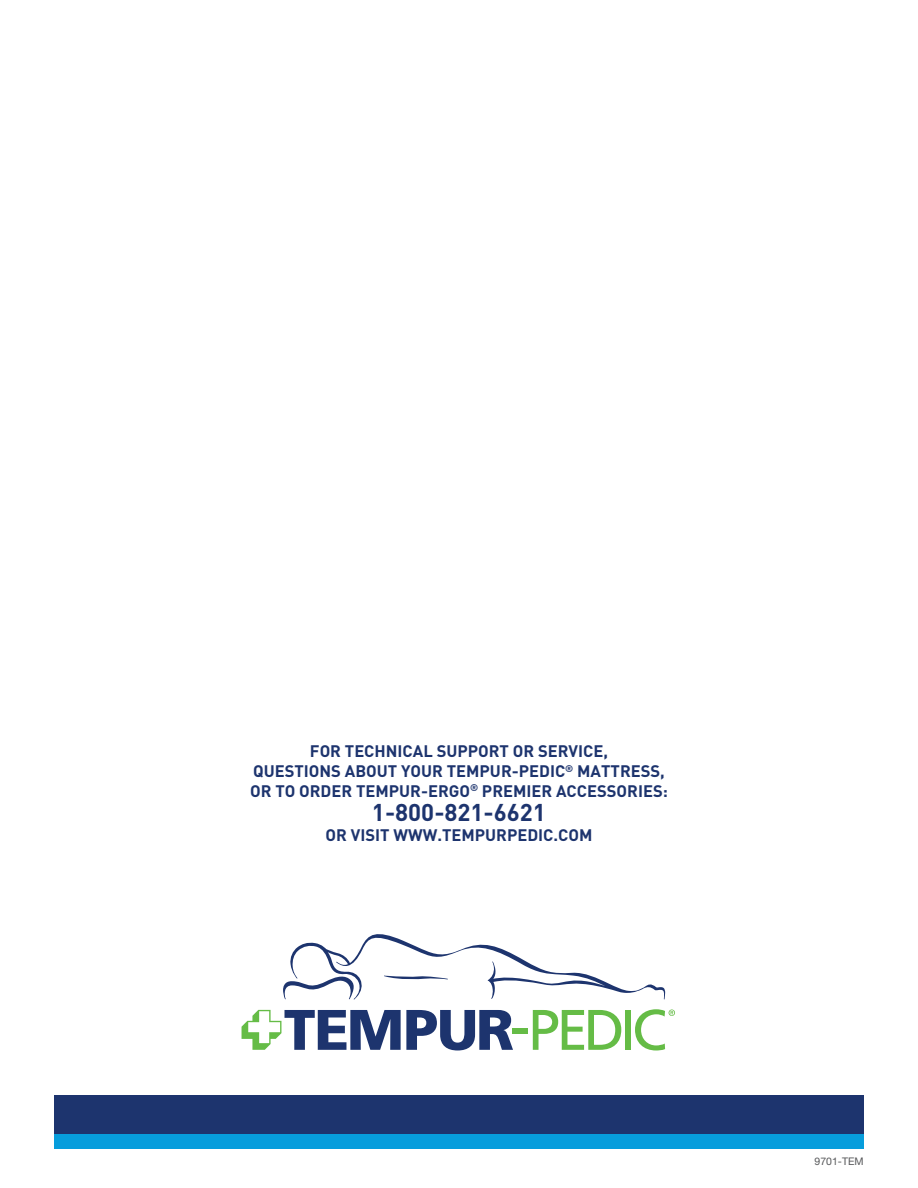
<style>
.page{position:relative;width:918px;height:1188px;background:#fff}
.page>*{position:absolute;margin:0;border:0;box-sizing:border-box;transform-origin:0 0}
.Subhead{font:700 24px "DIN";color:#1d346e}
.Subhead-2{font:700 16.5px/19.8px "DIN";color:#1d346e;text-align:center}
.body{font:10.5px "Helvetica Neue LT Std";color:#57585a}
</style>
<div class="page">
<div style="left:54px;top:1110px;width:810px;height:39px;background:#069ddc"></div>
<div style="left:54px;top:1095px;width:810px;height:39px;background:#1d346e"></div>
<div style="left:625px;top:1010px;width:6px;height:40px;background:#65bc46"></div>
<svg style="left:635px;top:1009px;width:40px;height:42px"></svg>
<div style="left:513px;top:1029px;width:15px;height:5px;background:#65bc46"></div>
<svg style="left:533px;top:1010px;width:88px;height:40px"></svg>
<svg style="left:283px;top:934px;width:382px;height:66px"></svg>
<svg style="left:242px;top:1010px;width:271px;height:41px"></svg>
<p class="Subhead-2" style="left:250px;top:741px;width:419px">FOR TECHNICAL SUPPORT OR SERVICE,<br>QUESTIONS ABOUT YOUR TEMPUR-PEDIC<sup>®</sup> MATTRESS,<br>OR TO ORDER TEMPUR‑ERGO<sup>®</sup> PREMIER ACCESSORIES:</p>
<p class="Subhead" style="left:372px;top:796px;width:176px">1-800-821-6621</p>
<p class="Subhead-2" style="left:326px;top:824px;width:268px">OR VISIT WWW.TEMPURPEDIC.COM</p>
<p class="body" style="left:815px;top:1155px;width:51px">9701-TEM</p>
</div>
